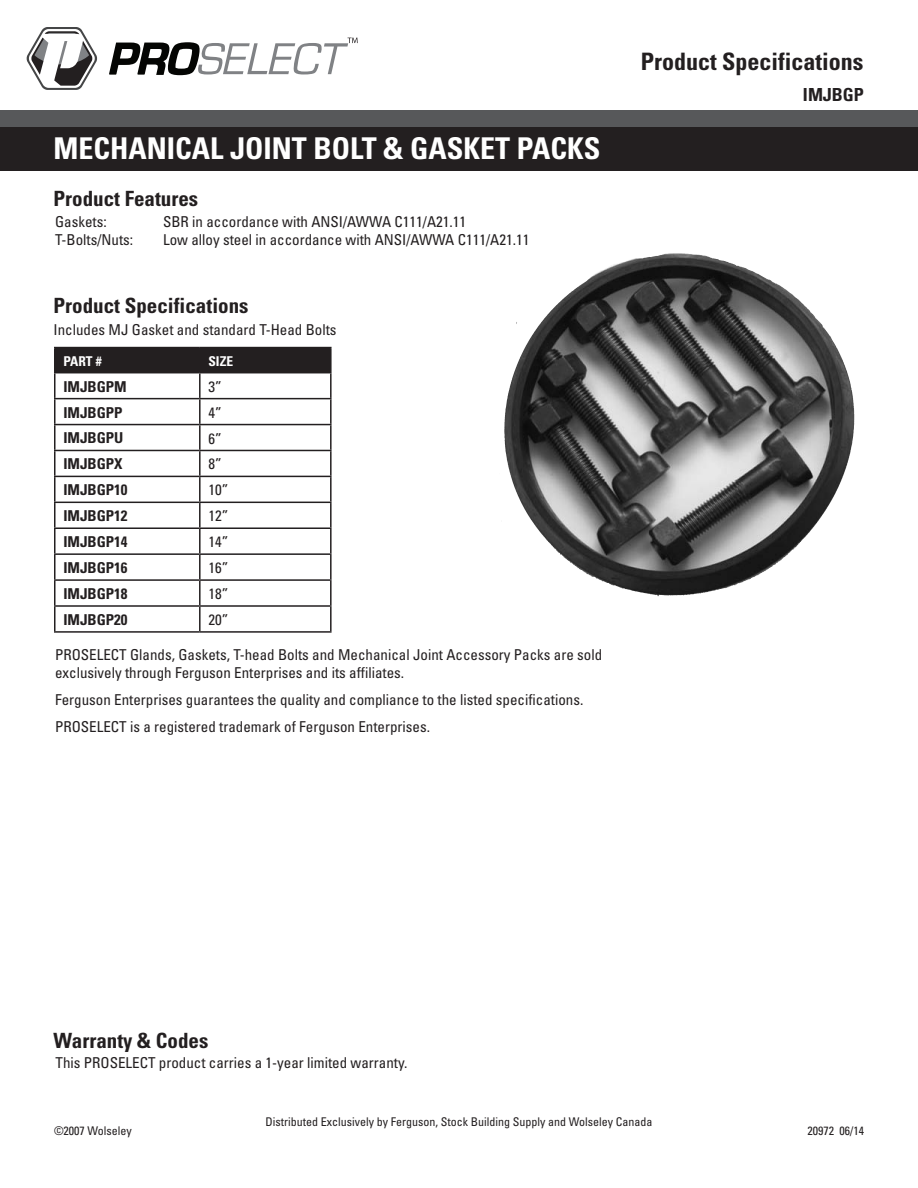
<style>
.page{position:relative;width:918px;height:1188px;background:#fff}
.page>*{position:absolute;margin:0;border:0;box-sizing:border-box;transform-origin:0 0}
.t1{font:700 condensed 30px "Univers";color:#fff}
.t2{font:700 condensed 24px "Univers";color:#231f20}
.t3{font:700 condensed 21px "Univers";color:#231f20}
.t4{font:700 condensed 18px "Univers";color:#231f20}
.t5{font:condensed 15px/18px "Univers";color:#231f20}
.t6{font:700 condensed 15px "Univers";color:#231f20}
.t7{font:condensed 15px/19.5px "Univers";letter-spacing:-.025em;color:#231f20}
.t8{font:700 condensed 13.5px "Univers";color:#fff}
.t9{font:condensed 12px "Univers";color:#231f20}
</style>
<div class="page">
<svg style="left:109px;top:38px;width:249px;height:37px"></svg>
<svg style="left:27px;top:27px;width:70px;height:63px"></svg>
<div style="left:0;top:110px;width:918px;height:19px;background:#57585a"></div>
<div style="left:0;top:128px;width:918px;height:43px;background:#231f20"></div>
<svg style="left:504px;top:253px;width:351px;height:344px"></svg>
<div style="left:56px;top:348px;width:274px;height:24px;background:#231f20"></div>
<svg style="left:56px;top:373px;width:274px;height:131px"></svg>
<hr style="left:54px;top:398px;width:146px;height:1px;background:#231f20">
<hr style="left:200px;top:398px;width:132px;height:1px;background:#231f20">
<hr style="left:54px;top:424px;width:146px;height:1px;background:#231f20">
<hr style="left:200px;top:424px;width:132px;height:1px;background:#231f20">
<hr style="left:54px;top:450px;width:146px;height:1px;background:#231f20">
<hr style="left:200px;top:450px;width:132px;height:1px;background:#231f20">
<hr style="left:54px;top:476px;width:146px;height:1px;background:#231f20">
<hr style="left:200px;top:476px;width:132px;height:1px;background:#231f20">
<hr style="left:54px;top:373px;width:2px;height:25px;background:#231f20">
<hr style="left:199px;top:373px;width:2px;height:25px;background:#231f20">
<hr style="left:330px;top:373px;width:2px;height:25px;background:#231f20">
<hr style="left:54px;top:399px;width:2px;height:25px;background:#231f20">
<hr style="left:199px;top:399px;width:2px;height:25px;background:#231f20">
<hr style="left:330px;top:399px;width:2px;height:25px;background:#231f20">
<hr style="left:54px;top:425px;width:2px;height:25px;background:#231f20">
<hr style="left:199px;top:425px;width:2px;height:25px;background:#231f20">
<hr style="left:330px;top:425px;width:2px;height:25px;background:#231f20">
<hr style="left:54px;top:451px;width:2px;height:25px;background:#231f20">
<hr style="left:199px;top:451px;width:2px;height:25px;background:#231f20">
<hr style="left:330px;top:451px;width:2px;height:25px;background:#231f20">
<hr style="left:54px;top:477px;width:2px;height:25px;background:#231f20">
<hr style="left:199px;top:477px;width:2px;height:25px;background:#231f20">
<hr style="left:330px;top:477px;width:2px;height:25px;background:#231f20">
<hr style="left:54px;top:502px;width:146px;height:1px;background:#231f20">
<hr style="left:54px;top:503px;width:2px;height:24px;background:#231f20">
<hr style="left:200px;top:502px;width:132px;height:1px;background:#231f20">
<hr style="left:199px;top:503px;width:2px;height:24px;background:#231f20">
<hr style="left:330px;top:503px;width:2px;height:24px;background:#231f20">
<hr style="left:54px;top:527px;width:146px;height:2px;background:#231f20">
<hr style="left:54px;top:529px;width:2px;height:24px;background:#231f20">
<hr style="left:200px;top:527px;width:132px;height:2px;background:#231f20">
<hr style="left:199px;top:529px;width:2px;height:24px;background:#231f20">
<hr style="left:330px;top:529px;width:2px;height:24px;background:#231f20">
<hr style="left:54px;top:553px;width:146px;height:2px;background:#231f20">
<hr style="left:54px;top:555px;width:2px;height:24px;background:#231f20">
<hr style="left:200px;top:553px;width:132px;height:2px;background:#231f20">
<hr style="left:199px;top:555px;width:2px;height:24px;background:#231f20">
<hr style="left:330px;top:555px;width:2px;height:24px;background:#231f20">
<hr style="left:54px;top:579px;width:146px;height:2px;background:#231f20">
<hr style="left:54px;top:581px;width:2px;height:24px;background:#231f20">
<hr style="left:200px;top:579px;width:132px;height:2px;background:#231f20">
<hr style="left:199px;top:581px;width:2px;height:24px;background:#231f20">
<hr style="left:330px;top:581px;width:2px;height:24px;background:#231f20">
<hr style="left:54px;top:605px;width:146px;height:2px;background:#231f20">
<hr style="left:54px;top:607px;width:2px;height:24px;background:#231f20">
<hr style="left:200px;top:605px;width:132px;height:2px;background:#231f20">
<hr style="left:199px;top:607px;width:2px;height:24px;background:#231f20">
<hr style="left:330px;top:607px;width:2px;height:24px;background:#231f20">
<hr style="left:54px;top:631px;width:146px;height:2px;background:#231f20">
<hr style="left:200px;top:631px;width:132px;height:2px;background:#231f20">
<hr style="left:54px;top:347px;width:146px;height:1px;background:#231f20">
<hr style="left:54px;top:348px;width:2px;height:24px;background:#231f20">
<hr style="left:200px;top:347px;width:132px;height:1px;background:#231f20">
<hr style="left:199px;top:348px;width:2px;height:24px;background:#231f20">
<hr style="left:330px;top:348px;width:2px;height:24px;background:#231f20">
<hr style="left:54px;top:372px;width:146px;height:1px;background:#231f20">
<hr style="left:200px;top:372px;width:132px;height:1px;background:#231f20">
<p class="t2" style="left:641px;top:45px;width:224px">Product Specifications</p>
<p class="t1" style="left:54px;top:130px;width:548px">MECHANICAL JOINT BOLT &amp; GASKET PACKS</p>
<p class="t3" style="left:54px;top:185px;width:146px">Product Features</p>
<p class="t7" style="left:56px;top:204px;width:51px">Gaskets:</p>
<p class="t7" style="left:164px;top:204px;width:218px">SBR in accordance with ANSI/AWWA<br>C111/A21.11</p>
<p class="t5" style="left:55px;top:212px;width:53px">Gaskets:</p>
<p class="t5" style="left:163px;top:212px;width:305px">SBR in accordance with ANSI/AWWA C111/A21.11</p>
<p class="t5" style="left:55px;top:230px;width:80px">T-Bolts/Nuts:</p>
<p class="t5" style="left:163px;top:230px;width:368px">Low alloy steel in accordance with ANSI/AWWA C111/A21.11</p>
<p class="t3" style="left:54px;top:292px;width:196px">Product Specifications</p>
<p class="t5" style="left:54px;top:321px;width:284px">Includes MJ Gasket and standard T-Head Bolts</p>
<p class="t8" style="left:63px;top:352px;width:40px">PART #</p>
<p class="t8" style="left:208px;top:352px;width:26px">SIZE</p>
<p class="t6" style="left:63px;top:377px;width:65px">IMJBGPM</p>
<p class="t5" style="left:208px;top:377px;width:15px">3”</p>
<p class="t6" style="left:63px;top:403px;width:61px">IMJBGPP</p>
<p class="t5" style="left:208px;top:403px;width:15px">4”</p>
<p class="t6" style="left:63px;top:429px;width:62px">IMJBGPU</p>
<p class="t5" style="left:208px;top:429px;width:15px">6”</p>
<p class="t6" style="left:63px;top:455px;width:61px">IMJBGPX</p>
<p class="t5" style="left:208px;top:455px;width:15px">8”</p>
<p class="t6" style="left:63px;top:481px;width:66px">IMJBGP10</p>
<p class="t5" style="left:208px;top:481px;width:21px">10”</p>
<p class="t6" style="left:63px;top:507px;width:66px">IMJBGP12</p>
<p class="t5" style="left:208px;top:507px;width:21px">12”</p>
<p class="t6" style="left:63px;top:533px;width:66px">IMJBGP14</p>
<p class="t5" style="left:208px;top:533px;width:21px">14”</p>
<p class="t6" style="left:63px;top:559px;width:66px">IMJBGP16</p>
<p class="t5" style="left:208px;top:559px;width:21px">16”</p>
<p class="t6" style="left:63px;top:584px;width:66px">IMJBGP18</p>
<p class="t5" style="left:208px;top:584px;width:21px">18”</p>
<p class="t6" style="left:63px;top:610px;width:66px">IMJBGP20</p>
<p class="t5" style="left:208px;top:610px;width:21px">20”</p>
<p class="t5" style="left:55px;top:646px;width:549px">PROSELECT Glands, Gaskets, T-head Bolts and Mechanical Joint Accessory Packs are sold exclusively through Ferguson Enterprises and its affiliates.</p>
<p class="t5" style="left:55px;top:690px;width:530px">Ferguson Enterprises guarantees the quality and compliance to the listed specifications.</p>
<p class="t5" style="left:55px;top:717px;width:376px">PROSELECT is a registered trademark of Ferguson Enterprises.</p>
<p class="t3" style="left:54px;top:1027px;width:156px">Warranty &amp; Codes</p>
<p class="t5" style="left:56px;top:1054px;width:353px">This PROSELECT product carries a 1-year limited warranty.</p>
<p class="t4" style="left:803px;top:83px;width:63px">IMJBGP</p>
<p class="t9" style="left:266px;top:1114px;width:388px">Distributed Exclusively by Ferguson, Stock Building Supply and Wolseley Canada</p>
<p class="t9" style="left:54px;top:1123px;width:79px">©2007 Wolseley</p>
<p class="t9" style="left:807px;top:1123px;width:58px">20972 06/14</p>
</div>
